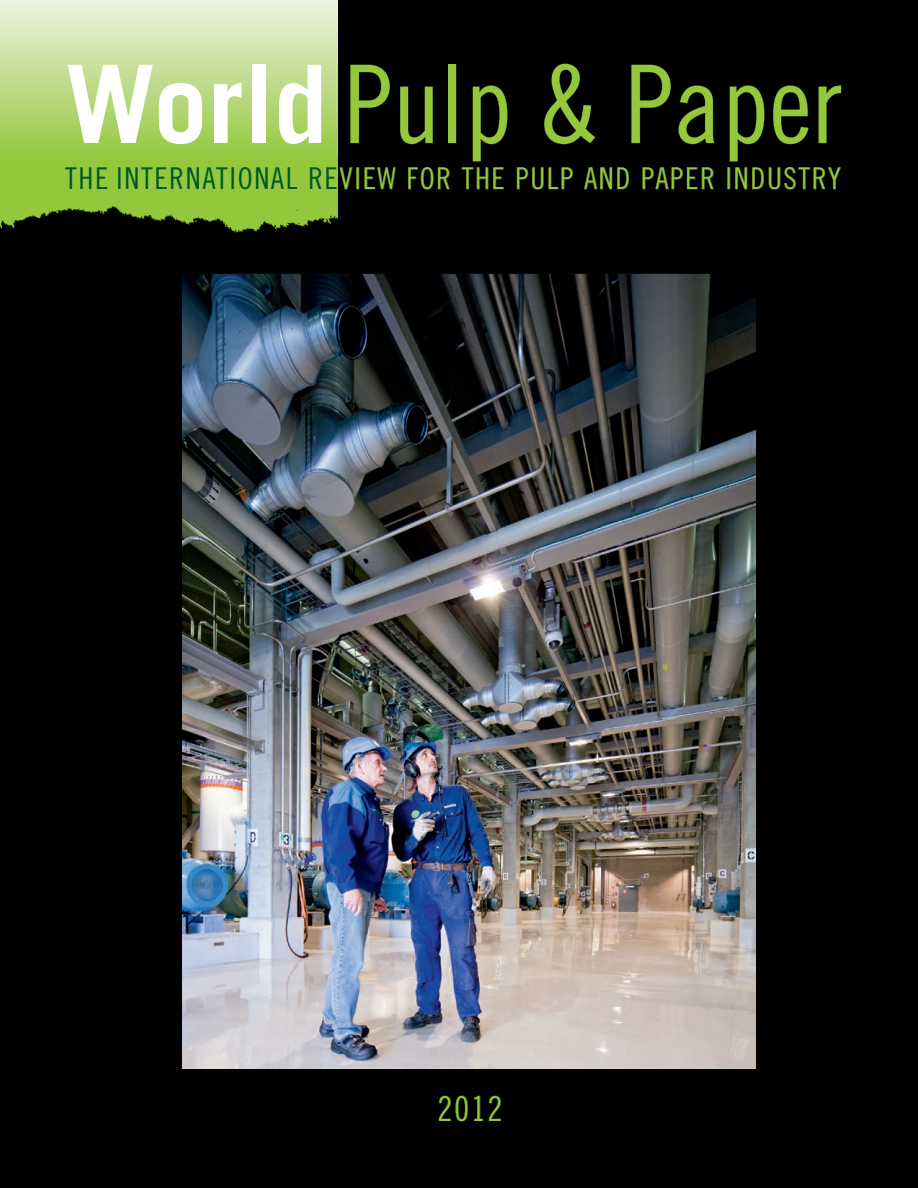
<style>
.page{position:relative;width:918px;height:1188px;background:#000}
.page>*{position:absolute;margin:0;border:0;box-sizing:border-box;transform-origin:0 0}
.t1{font:108.15px "Trade Gothic Cond Eighteen";color:#93c83d}
.t2{font:34.35px "Trade Gothic Cond Eighteen";color:#93c83d}
.t3{font:30px "Trade Gothic Cond Eighteen";letter-spacing:.055em;color:#93c83d}
.s1{font-family:"Trade Gothic";font-weight:700;color:#fff}
.s2{color:#005824}
</style>
<div class="page">
<svg style="left:517px;top:64px;width:324px;height:126px"></svg>
<svg style="left:439px;top:1095px;width:62px;height:26px"></svg>
<img style="left:182px;top:274px;width:573px;height:795px">
<svg style="left:0;top:0;width:507px;height:233px"></svg>
<h1 class="t1" style="left:65px;top:40px;width:778px"><span class="s1">World</span> Pulp &amp; Paper</h1>
<p class="t3" style="left:65px;top:161px;width:777px"><span class="s2">THE INTERNATIONAL RE</span>VIEW FOR THE PULP AND PAPER INDUSTRY</p>
<p class="t2" style="left:437px;top:1088px;width:67px">2012</p>
</div>
